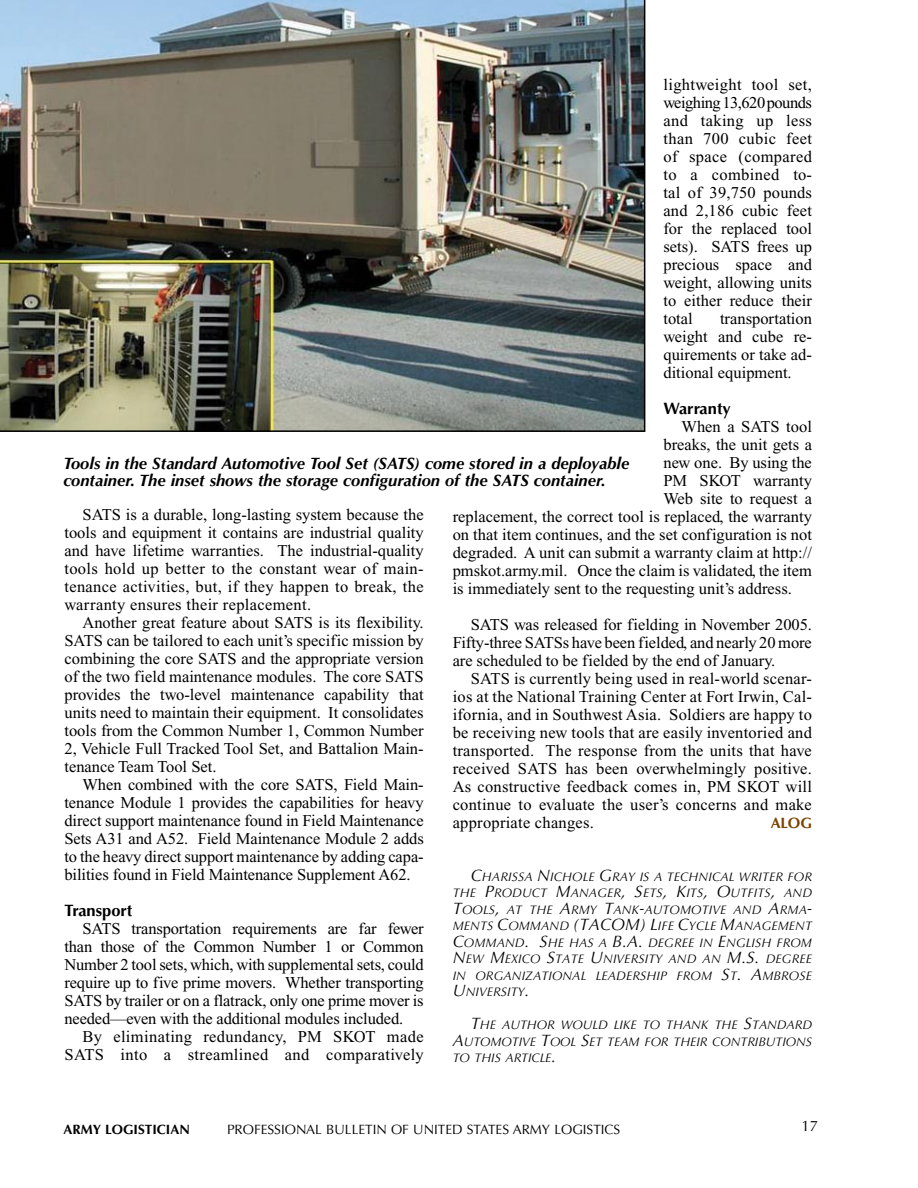
<style>
.page{position:relative;width:918px;height:1188px;background:#fff}
.page>*{position:absolute;margin:0;border:0;box-sizing:border-box;transform-origin:0 0}
.t1{font:16.5px/18px "Times New Roman";color:#000;text-align:justify}
.t2{font:italic 700 16.5px/16.5px "Optima";color:#000}
.t3{font:16.5px/18px "Times New Roman";letter-spacing:.02em;color:#000;text-align:right}
.t4{font:700 16.5px "Optima";color:#000}
.t5{font:700 15px "Optima";color:#7c4300}
.t6{font:15px "Optima";color:#000}
.t7{font:13.5px "Optima";color:#000}
.t8{font:700 13.5px "Optima";color:#000}
.t9{font:italic 12.3px/16.5px "Optima";letter-spacing:.015em;color:#000;text-align:justify}
.s1{font-size:16.5px}
</style>
<div class="page">
<img style="left:0;top:0;width:645px;height:432px">
<p class="t1" style="left:663px;top:76px;width:150px">lightweight tool set, weighing 13,620 pounds and taking up less than 700 cubic feet of space (compared to a combined to&shy;tal of 39,750 pounds and 2,186 cubic feet for the replaced tool sets). SATS frees up precious space and weight, allowing units to either reduce their total</p>
<p class="t1" style="left:663px;top:310px;width:150px;text-indent:57px">transportation weight and cube re&shy;quirements or take ad&shy;ditional equipment.</p>
<p class="t4" style="left:663px;top:399px;width:69px">Warranty</p>
<p class="t1" style="left:681px;top:418px;width:132px">When a SATS tool</p>
<p class="t1" style="left:663px;top:436px;width:150px">breaks, the unit gets a</p>
<p class="t1" style="left:663px;top:454px;width:150px">new one. By using the</p>
<p class="t1" style="left:663px;top:472px;width:150px">PM SKOT warranty</p>
<p class="t1" style="left:663px;top:490px;width:150px">Web site to request a</p>
<p class="t1" style="left:453px;top:508px;width:361px">replacement, the correct tool is replaced, the warranty</p>
<p class="t1" style="left:453px;top:526px;width:361px">on that item continues, and the set configuration is not</p>
<p class="t1" style="left:453px;top:544px;width:361px">degraded. A unit can submit a warranty claim at http://</p>
<p class="t1" style="left:453px;top:562px;width:361px">pmskot.army.mil. Once the claim is validated, the item</p>
<p class="t1" style="left:453px;top:580px;width:341px">is immediately sent to the requesting unit’s address.</p>
<p class="t1" style="left:453px;top:616px;width:361px;text-indent:18px">SATS was released for fielding in November 2005.<br>Fifty-three SATSs have been fielded, and nearly 20 more are scheduled to be fielded by the end of January.</p>
<p class="t1" style="left:453px;top:670px;width:361px;text-indent:18px">SATS is currently being used in real-world scenar&shy;ios at the National Training Center at Fort Irwin, Cal&shy;ifornia, and in Southwest Asia. Soldiers are happy to be receiving new tools that are easily inventoried and transported. The response from the units that have received SATS has been overwhelmingly positive.<br>As constructive feedback comes in, PM SKOT will continue to evaluate the user’s concerns and make appropriate changes.</p>
<p class="t2" style="left:63px;top:455px;width:568px">Tools in the Standard Automotive Tool Set (SATS) come stored in a deployable container. The inset shows the storage configuration of the SATS container.</p>
<p class="t1" style="left:64px;top:506px;width:361px;text-indent:18px">SATS is a durable, long-lasting system because the tools and equipment it contains are industrial quality and have lifetime warranties. The industrial-quality tools hold up better to the constant wear of main&shy;tenance activities, but, if they happen to break, the warranty ensures their replacement.</p>
<p class="t1" style="left:64px;top:614px;width:361px;text-indent:18px">Another great feature about SATS is its flexibility.<br>SATS can be tailored to each unit’s specific mission by combining the core SATS and the appropriate version of the two field maintenance modules. The core SATS provides the two-level maintenance capability that units need to maintain their equipment. It consolidates tools from the Common Number 1, Common Number 2, Vehicle Full Tracked Tool Set, and Battalion Main&shy;tenance Team Tool Set.</p>
<p class="t1" style="left:64px;top:776px;width:361px;text-indent:18px">When combined with the core SATS, Field Main&shy;tenance Module 1 provides the capabilities for heavy direct support maintenance found in Field Maintenance Sets A31 and A52. Field Maintenance Module 2 adds to the heavy direct support maintenance by adding capa&shy;bilities found in Field Maintenance Supplement A62.</p>
<p class="t4" style="left:64px;top:901px;width:69px">Transport</p>
<p class="t1" style="left:64px;top:920px;width:361px;text-indent:18px">SATS transportation requirements are far fewer than those of the Common Number 1 or Common Number 2 tool sets, which, with supplemental sets, could require up to five prime movers. Whether transporting SATS by trailer or on a flatrack, only one prime mover is needed—even with the additional modules included.</p>
<p class="t3" style="left:64px;top:1028px;width:361px">By eliminating redundancy, PM SKOT made<br>SATS into a streamlined and comparatively</p>
<p class="t5" style="left:771px;top:815px;width:43px">ALOG</p>
<p class="t9" style="left:453px;top:869px;width:361px;text-indent:18px"><span class="s1">C</span>HARISSA <span class="s1">N</span>ICHOLE <span class="s1">G</span>RAY IS A TECHNICAL WRITER FOR THE <span class="s1">P</span>RODUCT <span class="s1">M</span>ANAGER<span class="s1">, S</span>ETS<span class="s1">, K</span>ITS<span class="s1">, O</span>UTFITS<span class="s1">,</span> AND <span class="s1">T</span>OOLS<span class="s1">,</span> AT THE <span class="s1">A</span>RMY <span class="s1">T</span>ANK<span class="s1">-</span>AUTOMOTIVE AND <span class="s1">A</span>RMA<span class="s1">-</span>MENTS <span class="s1">C</span>OMMAND <span class="s1">(TACOM</span></p>
<p class="t9" style="left:453px;top:918px;width:361px;text-indent:187px"><span class="s1">) L</span>IFE <span class="s1">C</span>YCLE <span class="s1">M</span>ANAGEMENT <span class="s1">C</span>OMMAND<span class="s1">. S</span>HE HAS A <span class="s1">B.A.</span> DEGREE IN <span class="s1">E</span>NGLISH FROM <span class="s1">N</span>EW <span class="s1">M</span>EXICO <span class="s1">S</span>TATE <span class="s1">U</span>NIVERSITY AND AN <span class="s1">M.S.</span> DEGREE IN ORGANIZATIONAL LEADERSHIP FROM <span class="s1">S</span>T<span class="s1">. A</span>MBROSE <span class="s1">U</span>NIVERSITY<span class="s1">.</span></p>
<p class="t9" style="left:453px;top:1017px;width:361px;text-indent:18px"><span class="s1">T</span>HE AUTHOR WOULD LIKE TO THANK THE <span class="s1">S</span>TANDARD <span class="s1">A</span>UTOMOTIVE <span class="s1">T</span>OOL <span class="s1">S</span>ET TEAM FOR THEIR CONTRIBUTIONS TO THIS ARTICLE<span class="s1">.</span></p>
<p class="t8" style="left:63px;top:1121px;width:128px">ARMY LOGISTICIAN</p>
<p class="t7" style="left:227px;top:1121px;width:395px">PROFESSIONAL BULLETIN OF UNITED STATES ARMY LOGISTICS</p>
<p class="t6" style="left:802px;top:1117px;width:18px">17</p>
</div>
